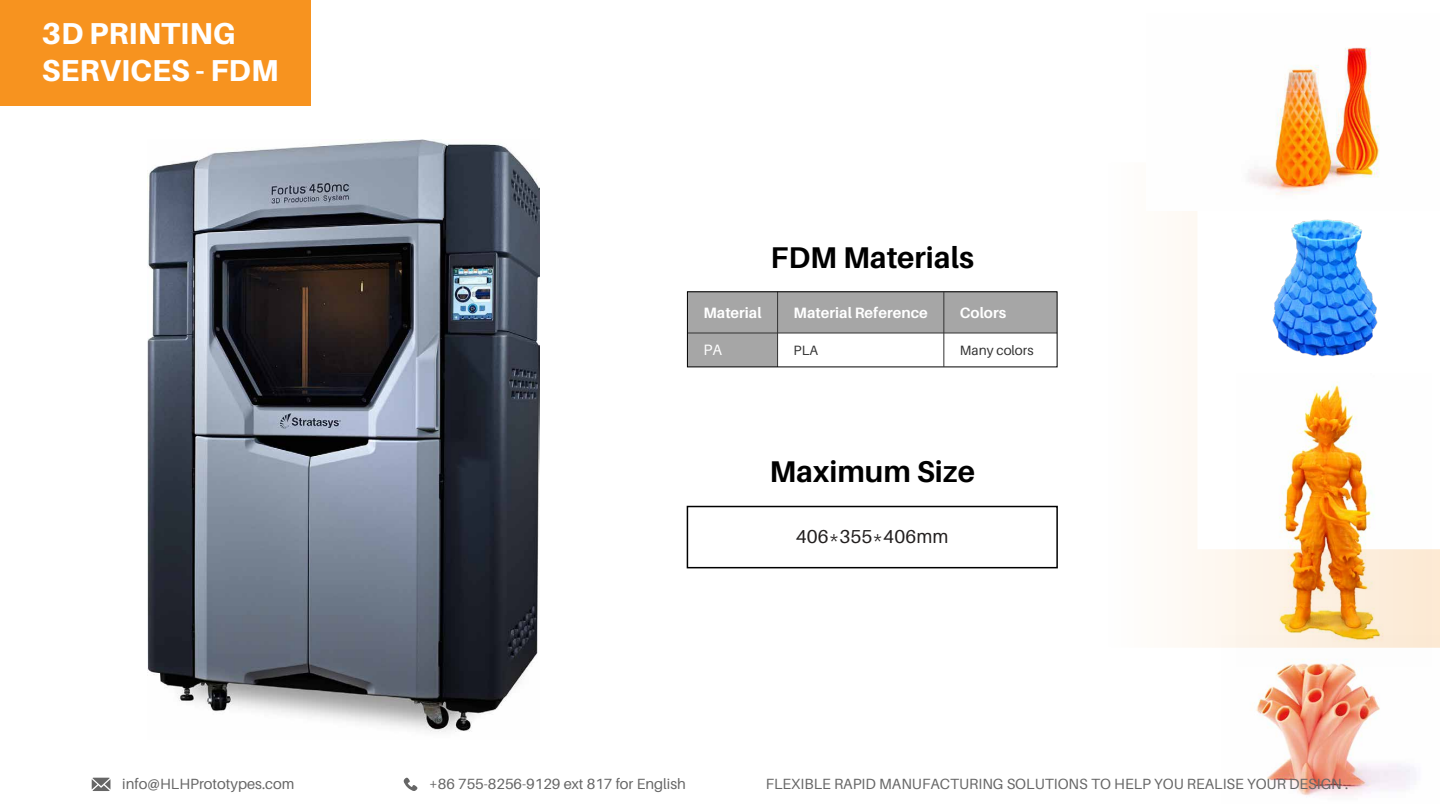
<style>
.page{position:relative;width:1440px;height:810px;background:#fff}
.page>*{position:absolute;margin:0;border:0;box-sizing:border-box;transform-origin:0 0}
.t1{font:800 30.3px/36.4px "Aileron";color:#fff}
.t2{font:700 30px "Aileron";color:#000}
.t3{font:18.75px "Aileron";letter-spacing:.01em;color:#221f1f}
.t4{font:700 15px "Aileron";color:#fff}
.t5{font:15px "Aileron";color:#fff}
.t6{font:14.77px "Aileron";color:#666}
.t7{font:13.5px "Aileron";color:#333}
</style>
<div class="page">
<img style="left:1256px;top:667px;width:160px;height:129px">
<svg style="left:1182px;top:211px;width:258px;height:437px"></svg>
<div style="left:687px;top:506px;width:371px;height:62px;background:#fff;border:2px solid #000"></div>
<div style="left:687px;top:292px;width:370px;height:41px;background:#a6a6a6"></div>
<div style="left:687px;top:292px;width:91px;height:75px;background:#a6a6a6"></div>
<hr style="left:687px;top:333px;width:370px;height:1px;background:#333">
<hr style="left:777px;top:292px;width:1px;height:75px;background:#333">
<div style="left:687px;top:291px;width:371px;height:76px;border:1px solid #000"></div>
<hr style="left:944px;top:292px;width:1px;height:75px;background:#333">
<div style="left:0;top:0;width:311px;height:106px;background:#f7931f"></div>
<svg style="left:404px;top:778px;width:14px;height:13px"></svg>
<svg style="left:92px;top:778px;width:19px;height:13px"></svg>
<img style="left:1197px;top:211px;width:243px;height:156px">
<img style="left:1236px;top:374px;width:195px;height:293px">
<img style="left:1249px;top:47px;width:131px;height:148px">
<img style="left:148px;top:139px;width:391px;height:593px">
<h1 class="t1" style="left:42px;top:15px;width:238px">3D PRINTING<br>SERVICES - FDM</h1>
<h2 class="t2" style="left:771px;top:240px;width:205px">FDM Materials</h2>
<p class="t4" style="left:960px;top:304px;width:48px">Colors</p>
<p class="t7" style="left:960px;top:343px;width:75px">Many colors</p>
<p class="t4" style="left:703px;top:304px;width:60px">Material</p>
<p class="t4" style="left:794px;top:304px;width:136px">Material Reference</p>
<p class="t5" style="left:703px;top:342px;width:20px">PA</p>
<p class="t7" style="left:794px;top:343px;width:26px">PLA</p>
<h2 class="t2" style="left:769px;top:455px;width:207px">Maximum Size</h2>
<p class="t3" style="left:796px;top:526px;width:154px">406*355*406mm</p>
<p class="t6" style="left:122px;top:776px;width:174px">info@HLHPrototypes.com</p>
<p class="t6" style="left:429px;top:776px;width:258px">+86 755-8256-9129 ext 817 for English</p>
<p class="t6" style="left:766px;top:776px;width:584px">FLEXIBLE RAPID MANUFACTURING SOLUTIONS TO HELP YOU REALISE YOUR DESIGN .</p>
</div>
